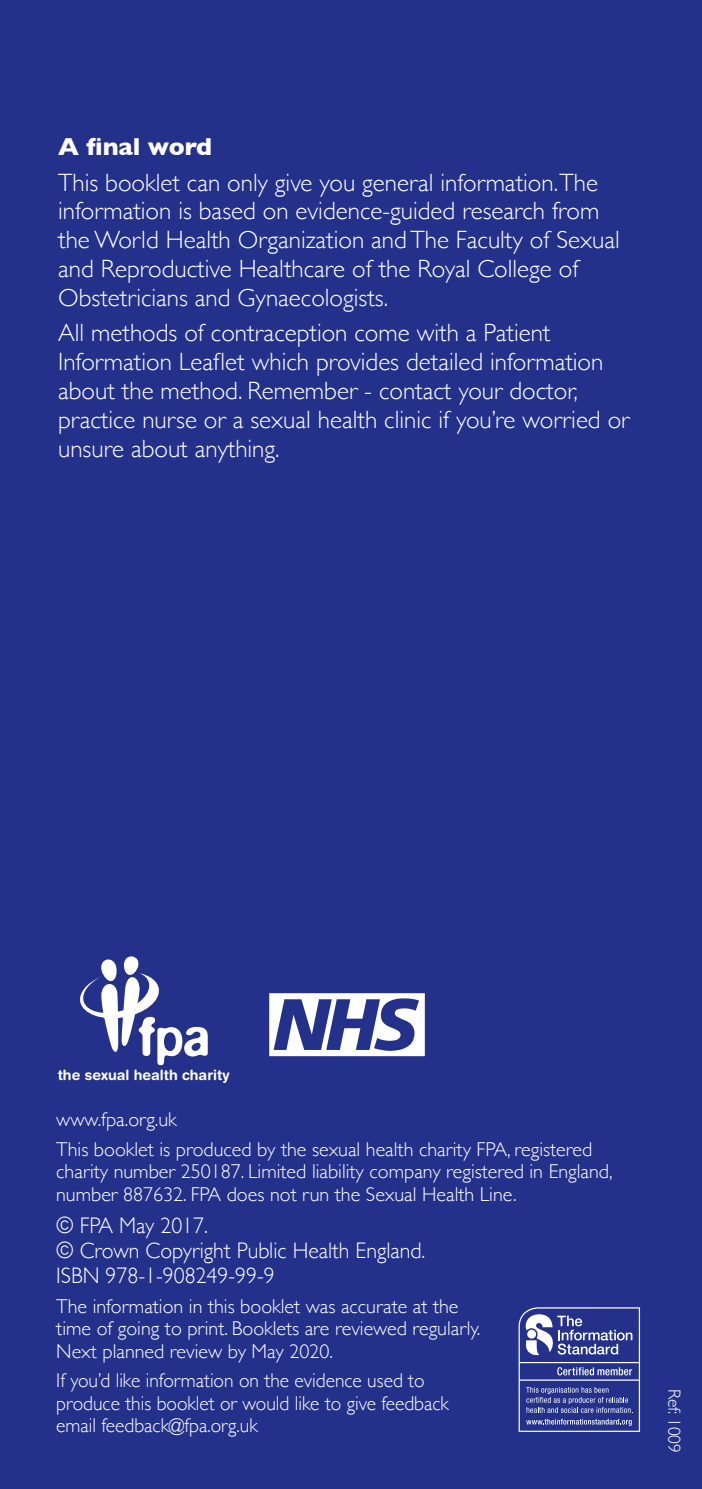
<style>
.page{position:relative;width:702px;height:1489px;background:#fff}
.page>*{position:absolute;margin:0;border:0;box-sizing:border-box;transform-origin:0 0}
.t1{font:300 25px/28.8px "Gill Sans";color:#fff}
.t2{font:700 25px "Gill Sans";color:#fff}
.t3{font:300 22.5px/25px "Gill Sans";color:#fff}
.t4{font:300 20px/22.5px "Gill Sans";color:#fff}
.t5{font:300 17.5px "Gill Sans";color:#fff}
.t6{font:700 14.25px "Helvetica Rounded";color:#fff}
</style>
<div class="page">
<div style="left:0;top:0;width:702px;height:1488px;background:#24318b"></div>
<svg style="left:518px;top:1307px;width:122px;height:124px"></svg>
<svg style="left:269px;top:993px;width:156px;height:63px"></svg>
<svg style="left:80px;top:956px;width:128px;height:109px"></svg>
<p class="t2" style="left:58px;top:126px;width:155px">A final word</p>
<p class="t1" style="left:58px;top:167px;width:563px">This booklet can only give you general information.The information is based on evidence-guided research from the World Health Organization and The Faculty of Sexual and Reproductive Healthcare of the Royal College of Obstetricians and Gynaecologists.</p>
<p class="t1" style="left:58px;top:318px;width:573px">All methods of contraception come with a Patient Information Leaflet which provides detailed information about the method. Remember - contact your doctor, practice nurse or a sexual health clinic if you’re worried or unsure about anything.</p>
<p class="t6" style="left:58px;top:1066px;width:173px">the sexual health charity</p>
<p class="t4" style="left:56px;top:1103px;width:537px;line-height:29.5px">www.fpa.org.uk<br>This booklet is produced by the sexual health charity FPA, registered</p>
<p class="t4" style="left:56px;top:1159px;width:558px">charity number 250187. Limited liability company registered in England, number 887632. FPA does not run the Sexual Health Line.</p>
<p class="t3" style="left:56px;top:1211px;width:370px">© FPA May 2017.<br>© Crown Copyright Public Health England.<br>ISBN 978-1-908249-99-9</p>
<p class="t4" style="left:56px;top:1293px;width:425px">The information in this booklet was accurate at the time of going to print. Booklets are reviewed regularly.<br>Next planned review by May 2020.</p>
<p class="t4" style="left:56px;top:1368px;width:394px">If you’d like information on the evidence used to produce this booklet or would like to give feedback email feedback@fpa.org.uk</p>
<p class="t5" style="left:688px;top:1388px;width:66px;rotate:90deg">Ref: 1009</p>
</div>
